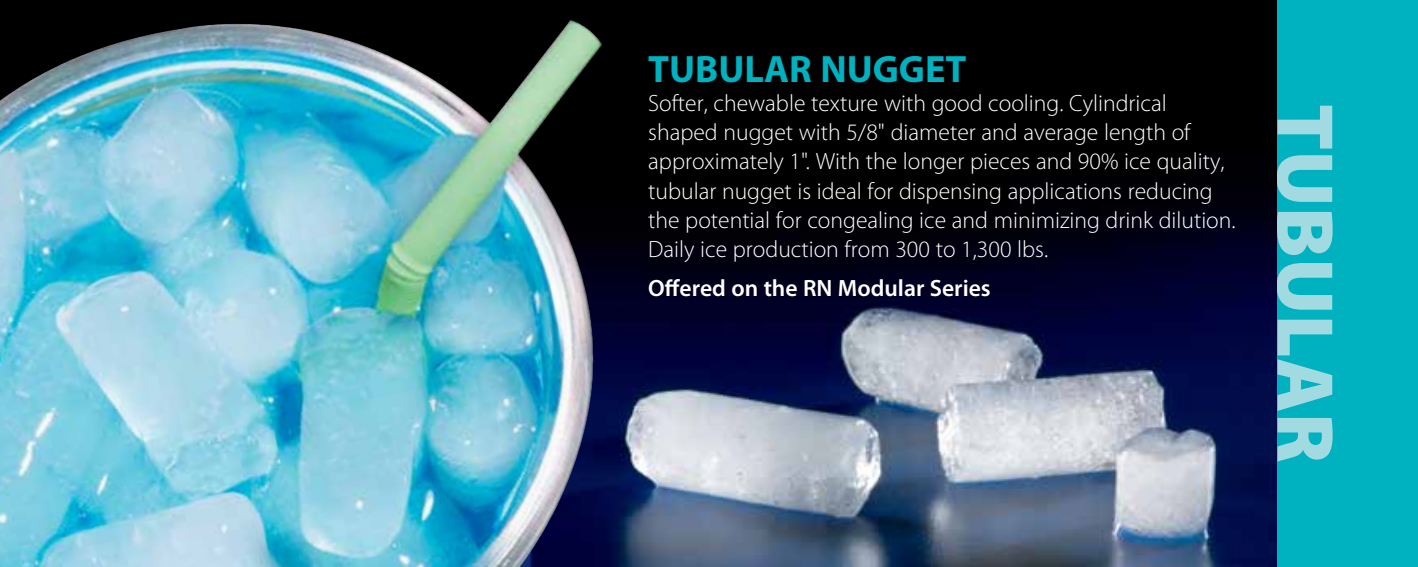
<style>
.page{position:relative;width:1418px;height:567px;background:#fff}
.page>*{position:absolute;margin:0;border:0;box-sizing:border-box;transform-origin:0 0}
.t1{font:900 81.23px "Myriad Pro";color:#a1dae1}
.t2{font:700 38.25px "Myriad";color:#00b1bf}
.t3{font:300 23.62px/29.2px "Myriad Pro";color:#fff}
.t4{font:600 23.62px "Myriad Pro";color:#fff}
</style>
<div class="page">
<div style="left:1262px;top:0;width:156px;height:567px;background:#00b1bf"></div>
<img style="left:602px;top:0;width:674px;height:567px">
<img style="left:0;top:0;width:602px;height:567px">
<h2 class="t2" style="left:648px;top:49px;width:320px">TUBULAR NUGGET</h2>
<p class="t3" style="left:648px;top:89px;width:520px">Softer, chewable texture with good cooling. Cylindrical</p>
<p class="t3" style="left:648px;top:118px;width:589px">shaped nugget with 5/8" diameter and average length of approximately 1". With the longer pieces and 90% ice quality, tubular nugget is ideal for dispensing applications reducing the potential for congealing ice and minimizing drink dilution.<br>Daily ice production from 300 to 1,300 lbs.</p>
<p class="t4" style="left:648px;top:273px;width:344px">Offered on the RN Modular Series</p>
<h1 class="t1" style="left:1359px;top:104px;width:361px;rotate:90deg">TUBULAR</h1>
</div>
